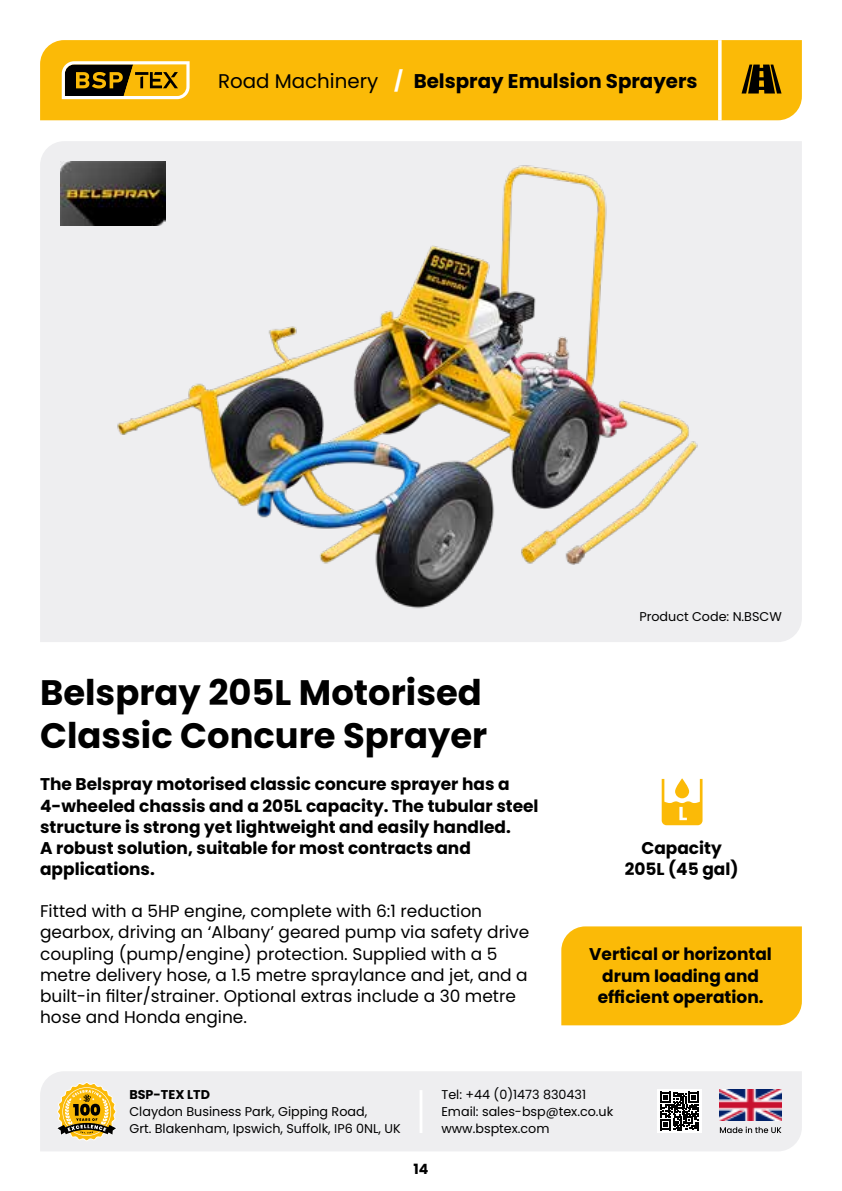
<style>
.page{position:relative;width:842px;height:1191px;background:#fff}
.page>*{position:absolute;margin:0;border:0;box-sizing:border-box;transform-origin:0 0}
.t1{font:700 35.4px/42.4px "Poppins";color:#000}
.t2{font:700 19.8px "Poppins";color:#000}
.t3{font:700 17px/21.2px "Poppins";color:#000;text-align:center}
.t4{font:17px/21.2px "Poppins";color:#000}
.t5{font:700 14.2px "Poppins";color:#000}
.t6{font:12.8px/17px "Poppins";color:#000}
.t7{font:700 12.8px "Poppins";color:#000}
.s1{font-weight:400}
.s2{color:#fff}
</style>
<div class="page">
<div style="left:40px;top:1071px;width:762px;height:80px;background:#eeeef0"></div>
<img style="left:720px;top:1089px;width:61px;height:31px">
<svg style="left:720px;top:1126px;width:61px;height:7px"></svg>
<svg style="left:57px;top:1081px;width:60px;height:60px;background:#cfb264"></svg>
<hr style="left:420px;top:1090px;width:2px;height:43px;background:#fff">
<div style="left:657px;top:1089px;width:45px;height:44px;background:#fff"></div>
<svg style="left:660px;top:1091px;width:39px;height:39px"></svg>
<div style="left:40px;top:40px;width:762px;height:80px;background:#fbba07"></div>
<svg style="left:62px;top:61px;width:128px;height:38px"></svg>
<svg style="left:718px;top:40px;width:4px;height:80px"></svg>
<svg style="left:741px;top:65px;width:40px;height:28px"></svg>
<div style="left:40px;top:141px;width:762px;height:501px;background:#eeeef0"></div>
<img style="left:60px;top:161px;width:50px;height:64px">
<svg style="left:662px;top:778px;width:40px;height:47px"></svg>
<div style="left:561px;top:926px;width:241px;height:99px;background:#fbba07"></div>
<img style="left:110px;top:161px;width:592px;height:449px">
<p class="t2" style="left:218px;top:70px;width:481px"><span class="s1">Road Machinery</span> <span class="s2">/</span> Belspray Emulsion Sprayers</p>
<h1 class="t1" style="left:40px;top:672px;width:449px">Belspray 205L Motorised<br>Classic Concure Sprayer</h1>
<p class="t3" style="left:40px;top:774px;width:500px;text-align:left">The Belspray motorised classic concure sprayer has a 4-wheeled chassis and a 205L capacity. The tubular steel structure is strong yet lightweight and easily handled.<br>A robust solution, suitable for most contracts and applications.</p>
<p class="t4" style="left:40px;top:900px;width:491px">Fitted with a 5HP engine, complete with 6:1 reduction gearbox, driving an ‘Albany’ geared pump via safety drive coupling (pump/engine) protection. Supplied with a 5 metre delivery hose, a 1.5 metre spraylance and jet, and a built-in filter/strainer. Optional extras include a 30 metre hose and Honda engine.</p>
<p class="t6" style="left:639px;top:608px;width:144px">Product Code: N.BSCW</p>
<p class="t3" style="left:625px;top:837px;width:115px">Capacity<br>205L (45 gal)</p>
<p class="t3" style="left:589px;top:943px;width:184px">Vertical or horizontal drum loading and efficient operation.</p>
<p class="t7" style="left:129px;top:1087px;width:82px">BSP-TEX LTD</p>
<p class="t6" style="left:129px;top:1103px;width:273px">Claydon Business Park, Gipping Road,<br>Grt. Blakenham, Ipswich, Suffolk, IP6 0NL, UK</p>
<p class="t5" style="left:413px;top:1160px;width:16px">14</p>
<p class="t6" style="left:441px;top:1086px;width:173px">Tel: +44 (0)1473 830431<br>Email: sales-bsp@tex.co.uk www.bsptex.com</p>
</div>
